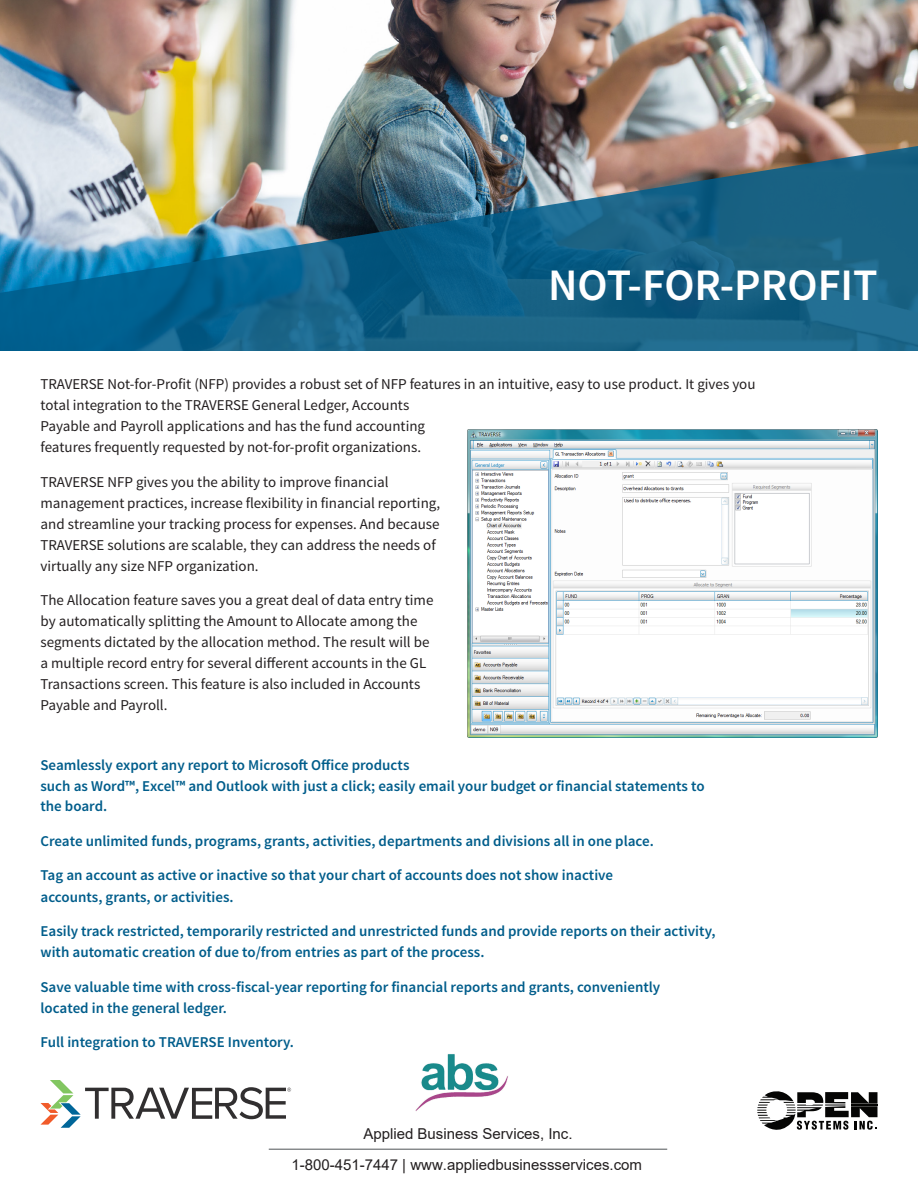
<style>
.page{position:relative;width:918px;height:1188px;background:#fff}
.page>*{position:absolute;margin:0;border:0;box-sizing:border-box;transform-origin:0 0}
.Body__Black_Text{font:600 45px "Source Sans Pro";color:#fff}
.Body__Black_Text-2{font:15px/21px "Source Sans Pro";color:#231f20}
.Unordered_List__Blue{font:600 15px/21px "Source Sans Pro";color:#005d8b}
.t1{font:15px "Arial";color:#231f20}
.t2{font:15px "Arial";color:#231f20}
</style>
<div class="page">
<svg style="left:757px;top:1091px;width:121px;height:39px"></svg>
<img style="left:0;top:0;width:918px;height:142px">
<img style="left:0;top:142px;width:918px;height:209px">
<svg style="left:40px;top:1080px;width:251px;height:48px"></svg>
<img style="left:467px;top:430px;width:411px;height:308px">
<hr style="left:269px;top:1149px;width:398px;height:1px;background:#505457">
<img style="left:415px;top:1054px;width:93px;height:57px">
<p class="Body__Black_Text" style="left:548px;top:257px;width:331px">NOT-FOR-PROFIT</p>
<p class="Body__Black_Text-2" style="left:40px;top:374px;width:717px">TRAVERSE Not-for-Profit (NFP) provides a robust set of NFP features in an intuitive, easy to use product. It gives you total integration to the TRAVERSE General Ledger, Accounts<br>Payable and Payroll applications and has the fund accounting<br>features frequently requested by not-for-profit organizations.</p>
<p class="Body__Black_Text-2" style="left:40px;top:472px;width:401px">TRAVERSE NFP gives you the ability to improve financial management practices, increase flexibility in financial reporting, and streamline your tracking process for expenses. And because TRAVERSE solutions are scalable, they can address the needs of virtually any size NFP organization.</p>
<p class="Body__Black_Text-2" style="left:40px;top:590px;width:395px">The Allocation feature saves you a great deal of data entry time by automatically splitting the Amount to Allocate among the segments dictated by the allocation method. The result will be a multiple record entry for several different accounts in the GL Transactions screen. This feature is also included in Accounts Payable and Payroll.</p>
<p class="Unordered_List__Blue" style="left:40px;top:754px;width:666px">Seamlessly export any report to Microsoft Office products<br>such as Word™, Excel™ and Outlook with just a click; easily email your budget or financial statements to the board.</p>
<p class="Unordered_List__Blue" style="left:40px;top:831px;width:615px">Create unlimited funds, programs, grants, activities, departments and divisions all in one place.</p>
<p class="Unordered_List__Blue" style="left:40px;top:865px;width:574px">Tag an account as active or inactive so that your chart of accounts does not show inactive accounts, grants, or activities.</p>
<p class="Unordered_List__Blue" style="left:40px;top:921px;width:677px">Easily track restricted, temporarily restricted and unrestricted funds and provide reports on their activity, with automatic creation of due to/from entries as part of the process.</p>
<p class="Unordered_List__Blue" style="left:40px;top:976px;width:621px">Save valuable time with cross-fiscal-year reporting for financial reports and grants, conveniently located in the general ledger.</p>
<p class="Unordered_List__Blue" style="left:40px;top:1032px;width:255px">Full integration to TRAVERSE Inventory.</p>
<p class="t2" style="left:363px;top:1124px;width:211px">Applied Business Services, Inc.</p>
<p class="t1" style="left:291px;top:1154px;width:352px">1-800-451-7447 | www.appliedbusinessservices.com</p>
</div>
